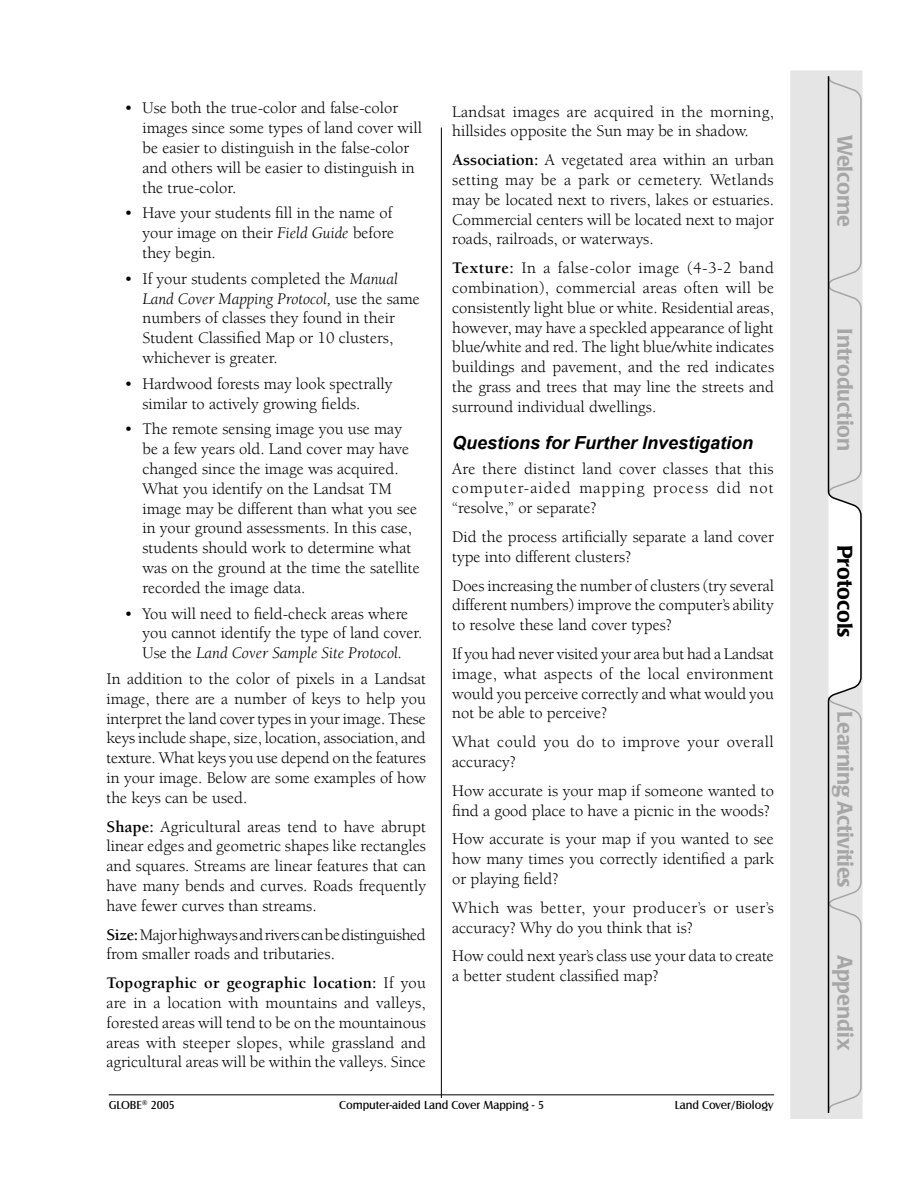
<style>
.page{position:relative;width:918px;height:1188px;background:#fff}
.page>*{position:absolute;margin:0;border:0;box-sizing:border-box;transform-origin:0 0}
.t1{font:500 21px "Poppl Laudatio";color:#a6a6a6}
.t2{font:500 21px "Poppl Laudatio";color:#000}
.HTML_H3{font:italic 700 18px "Arial";color:#000}
.HTML_Body_Text{font:16.5px/19.8px "Berkeley";color:#000;text-align:justify}
.HTML_Unordered_list{font:16.5px/19.8px "Berkeley";color:#000}
.HTML_Body_Text-2{font:16.5px/19.8px "Berkeley";letter-spacing:-.025em;color:#000}
.HTML_Body_Text-3{font:16.5px/19.8px "Berkeley";letter-spacing:.035em;color:#000}
.HTML_Body_Text-4{font:16.5px/19.8px "Berkeley";letter-spacing:.03em;color:#000}
.t3{font:12px "Castle T";color:#000}
.s1{font-style:italic}
.s2{font-weight:700}
</style>
<div class="page">
<hr style="left:441px;top:128px;width:1px;height:970px;background:#000">
<hr style="left:109px;top:1094px;width:665px;height:1px;background:#000">
<div style="left:790px;top:71px;width:72px;height:1048px;background:#e5e5e5"></div>
<svg style="left:827px;top:75px;width:35px;height:1039px"></svg>
<p class="HTML_Unordered_list" style="left:142px;top:99px;width:281px;text-indent:-18px">• Use both the true-color and false-color images since some types of land cover will be easier to distinguish in the false-color and others will be easier to distinguish in the true-color.</p>
<p class="HTML_Unordered_list" style="left:142px;top:204px;width:253px;text-align:justify;text-indent:-18px">• Have your students fill in the name of your image on their <span class="s1">Field Guide</span> before they begin.</p>
<p class="HTML_Unordered_list" style="left:142px;top:269px;width:279px;text-indent:-18px">• If your students completed the <span class="s1">Manual Land Cover Mapping Protocol,</span> use the same numbers of classes they found in their Student Classified Map or 10 clusters, whichever is greater.</p>
<p class="HTML_Unordered_list" style="left:142px;top:374px;width:252px;text-indent:-18px">• Hardwood forests may look spectrally similar to actively growing fields.</p>
<p class="HTML_Unordered_list" style="left:142px;top:420px;width:279px;text-indent:-18px">• The remote sensing image you use may be a few years old. Land cover may have changed since the image was acquired.<br>What you identify on the Landsat TM image may be different than what you see in your ground assessments. In this case, students should work to determine what was on the ground at the time the satellite recorded the image data.</p>
<p class="HTML_Unordered_list" style="left:142px;top:604px;width:282px;text-indent:-18px">• You will need to field-check areas where you cannot identify the type of land cover.<br>Use the <span class="s1">Land Cover Sample Site Protocol.</span></p>
<p class="HTML_Body_Text" style="left:106px;top:669px;width:321px">In addition to the color of pixels in a Landsat image, there are a number of keys to help you interpret the land cover types in your image. These keys include shape, size, location, association, and texture. What keys you use depend on the features in your image. Below are some examples of how the keys can be used.</p>
<p class="HTML_Body_Text" style="left:106px;top:817px;width:321px"><span class="s2">Shape:</span> Agricultural areas tend to have abrupt linear edges and geometric shapes like rectangles and squares. Streams are linear features that can have many bends and curves. Roads frequently have fewer curves than streams.</p>
<p class="HTML_Body_Text-2" style="left:106px;top:925px;width:321px"><span class="s2">Size:</span> Major highways and rivers can be distinguished from smaller roads and tributaries.</p>
<p class="HTML_Body_Text" style="left:106px;top:973px;width:321px"><span class="s2">Topographic or geographic location:</span> If you are in a location with mountains and valleys, forested areas will tend to be on the mountainous areas with steeper slopes, while grassland and agricultural areas will be within the valleys. Since</p>
<p class="HTML_Body_Text" style="left:452px;top:102px;width:323px">Landsat images are acquired in the morning, hillsides opposite the Sun may be in shadow.</p>
<p class="HTML_Body_Text" style="left:452px;top:151px;width:323px"><span class="s2">Association:</span> A vegetated area within an urban setting may be a park or cemetery. Wetlands may be located next to rivers, lakes or estuaries.<br>Commercial centers will be located next to major roads, railroads, or waterways.</p>
<p class="HTML_Body_Text" style="left:452px;top:259px;width:323px"><span class="s2">Texture:</span> In a false-color image (4-3-2 band combination), commercial areas often will be consistently light blue or white. Residential areas, however, may have a speckled appearance of light blue/white and red. The light blue/white indicates buildings and pavement, and the red indicates the grass and trees that may line the streets and surround individual dwellings.</p>
<p class="HTML_H3" style="left:452px;top:431px;width:303px">Questions for Further Investigation</p>
<p class="HTML_Body_Text" style="left:452px;top:459px;width:323px">Are there distinct land cover classes that this computer-aided mapping process did not “resolve,” or separate?</p>
<p class="HTML_Body_Text" style="left:452px;top:527px;width:323px">Did the process artificially separate a land cover type into different clusters?</p>
<p class="HTML_Body_Text" style="left:452px;top:576px;width:323px">Does increasing the number of clusters (try several different numbers) improve the computer’s ability to resolve these land cover types?</p>
<p class="HTML_Body_Text" style="left:452px;top:644px;width:323px">If you had never visited your area but had a Landsat image, what aspects of the local environment would you perceive correctly and what would you not be able to perceive?</p>
<p class="HTML_Body_Text-4" style="left:452px;top:733px;width:323px">What could you do to improve your overall accuracy?</p>
<p class="HTML_Body_Text" style="left:452px;top:781px;width:323px">How accurate is your map if someone wanted to find a good place to have a picnic in the woods?</p>
<p class="HTML_Body_Text" style="left:452px;top:830px;width:323px">How accurate is your map if you wanted to see how many times you correctly identified a park or playing field?</p>
<p class="HTML_Body_Text-3" style="left:452px;top:898px;width:323px">Which was better, your producer’s or user’s accuracy? Why do you think that is?</p>
<p class="HTML_Body_Text" style="left:452px;top:947px;width:323px">How could next year’s class use your data to create a better student classified map?</p>
<p class="t3" style="left:109px;top:1099px;width:68px">GLOBE<sup>®</sup> 2005</p>
<p class="t3" style="left:339px;top:1099px;width:206px">Computer-aided Land Cover Mapping - 5</p>
<p class="t3" style="left:675px;top:1099px;width:100px">Land Cover/Biology</p>
<p class="t1" style="left:857px;top:135px;width:94px;rotate:90deg">Welcome</p>
<p class="t1" style="left:857px;top:328px;width:125px;rotate:90deg">Introduction</p>
<p class="t2" style="left:857px;top:545px;width:94px;rotate:90deg">Protocols</p>
<p class="t1" style="left:857px;top:711px;width:178px;rotate:90deg">Learning Activities</p>
<p class="t1" style="left:857px;top:955px;width:97px;rotate:90deg">Appendix</p>
</div>
